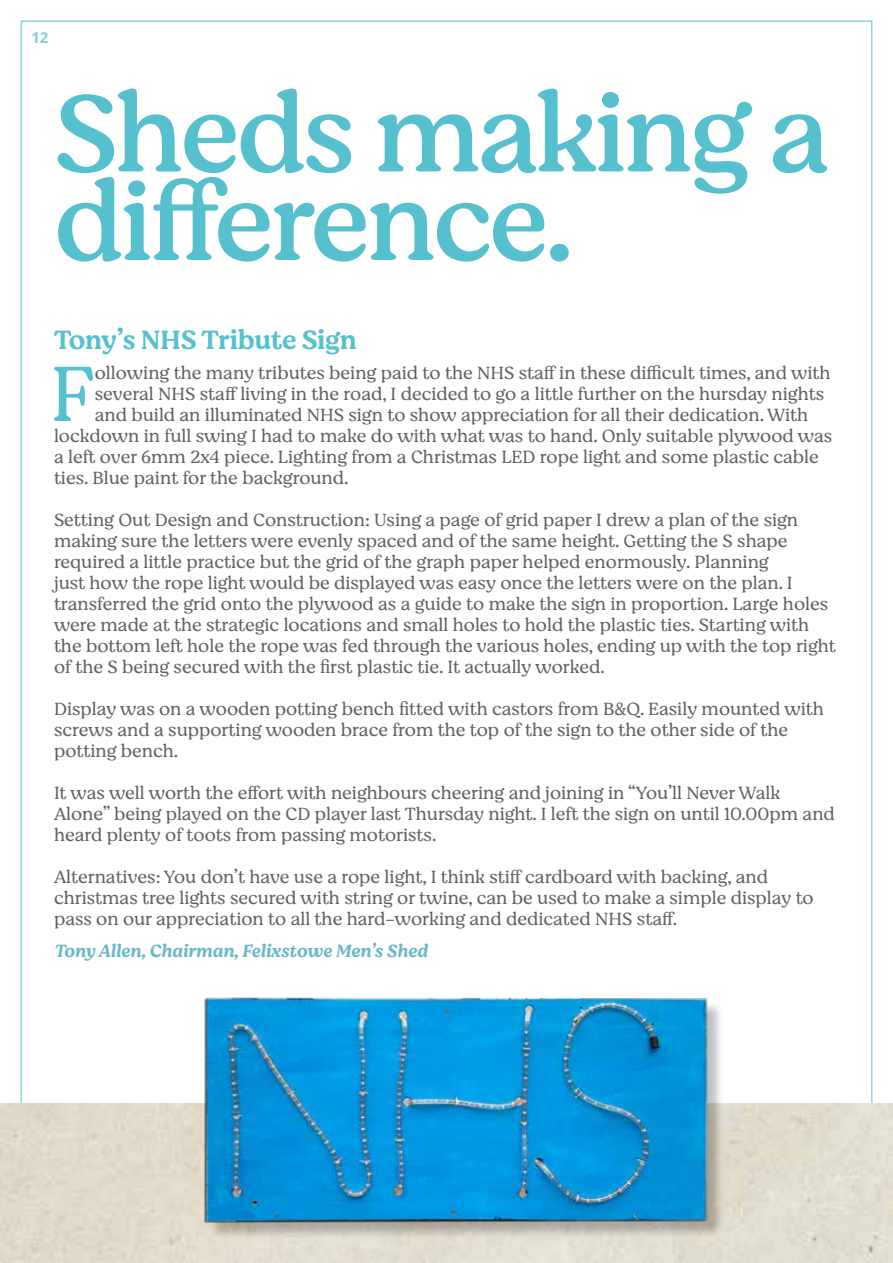
<style>
.page{position:relative;width:893px;height:1263px;background:#fff}
.page>*{position:absolute;margin:0;border:0;box-sizing:border-box;transform-origin:0 0}
.t1{font:111px/88.5px "Moranga";letter-spacing:-.03em;color:#56c0ce}
.t2{font:300 79.65px "Moranga";color:#56c0ce}
.t3{font:500 27px "Moranga";letter-spacing:-.01em;color:#56c0ce}
.t4{font:300 18px/21px "Moranga";color:#646363}
.t5{font:italic 500 18px "Moranga";color:#68b8c6}
.t6{font:700 15px "Open Sans";color:#86cdd8}
</style>
<div class="page">
<div style="left:207px;top:1000px;width:518px;height:240px;background:#000;opacity:.25"></div>
<img style="left:201px;top:997px;width:511px;height:228px">
<p class="t6" style="left:31px;top:27px;width:19px">12</p>
<h1 class="t1" style="left:54px;top:87px;width:777px">Sheds making a difference.</h1>
<h3 class="t3" style="left:54px;top:322px;width:304px">Tony’s NHS Tribute Sign</h3>
<h2 class="t2" style="left:50px;top:341px;width:46px">F</h2>
<p class="t4" style="left:95px;top:362px;width:737px">ollowing the many tributes being paid to the NHS staff in these difficult times, and with</p>
<p class="t4" style="left:95px;top:383px;width:731px">several NHS staff living in the road, I decided to go a little further on the hursday nights</p>
<p class="t4" style="left:95px;top:404px;width:715px">and build an illuminated NHS sign to show appreciation for all their dedication. With</p>
<p class="t4" style="left:54px;top:425px;width:780px">lockdown in full swing I had to make do with what was to hand. Only suitable plywood was</p>
<p class="t4" style="left:54px;top:446px;width:766px">a left over 6mm 2x4 piece. Lighting from a Christmas LED rope light and some plastic cable</p>
<p class="t4" style="left:54px;top:467px;width:296px">ties. Blue paint for the background.</p>
<p class="t4" style="left:54px;top:509px;width:783px">Setting Out Design and Construction: Using a page of grid paper I drew a plan of the sign making sure the letters were evenly spaced and of the same height. Getting the S shape required a little practice but the grid of the graph paper helped enormously. Planning<br>just how the rope light would be displayed was easy once the letters were on the plan. I transferred the grid onto the plywood as a guide to make the sign in proportion. Large holes were made at the strategic locations and small holes to hold the plastic ties. Starting with the bottom left hole the rope was fed through the various holes, ending up with the top right of the S being secured with the first plastic tie. It actually worked.</p>
<p class="t4" style="left:54px;top:698px;width:771px">Display was on a wooden potting bench fitted with castors from B&amp;Q. Easily mounted with screws and a supporting wooden brace from the top of the sign to the other side of the potting bench.</p>
<p class="t4" style="left:54px;top:782px;width:782px">It was well worth the effort with neighbours cheering and joining in “You’ll Never Walk<br>Alone” being played on the CD player last Thursday night. I left the sign on until 10.00pm and heard plenty of toots from passing motorists.</p>
<p class="t4" style="left:54px;top:866px;width:761px">Alternatives: You don’t have use a rope light, I think stiff cardboard with backing, and christmas tree lights secured with string or twine, can be used to make a simple display to pass on our appreciation to all the hard-working and dedicated NHS staff.</p>
<p class="t5" style="left:54px;top:939px;width:375px">Tony Allen, Chairman, Felixstowe Men’s Shed</p>
</div>
